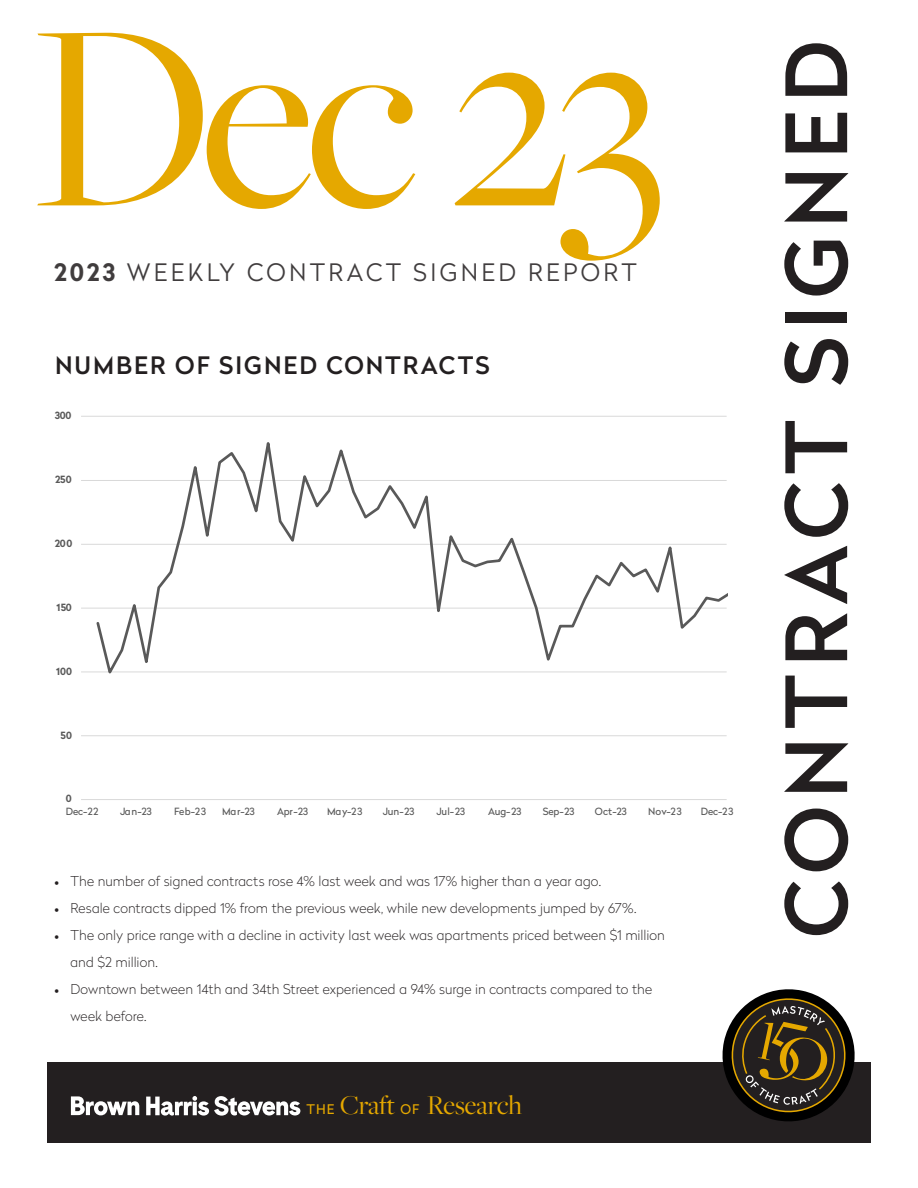
<style>
.page{position:relative;width:918px;height:1188px;background:#fff}
.page>*{position:absolute;margin:0;border:0;box-sizing:border-box;transform-origin:0 0}
.t1{font:274.95px "Freight Big Pro";color:#e5a800}
.t2{font:500 84px "Radikal";letter-spacing:.09em;color:#231f20}
.t3{font:28.2px "Freight Big Pro";letter-spacing:-.01em;color:#e5a800}
.t4{font:300 24px "Radikal";letter-spacing:.14em;color:#231f20}
.t5{font:500 24px "Radikal";letter-spacing:.085em;color:#231f20}
.t6{font:100 13.5px/27px "Radikal";letter-spacing:.01em;color:#231f20}
.t7{font:9.9px "Radikal";letter-spacing:-.01em;color:#595959}
.t8{font:700 9.9px "Radikal";letter-spacing:-.01em;color:#595959}
.s1{font-weight:700}
.s2{font-family:"Minion Pro";font-weight:400}
.s3{font-family:"Radikal";font-size:13.2px}
</style>
<div class="page">
<div style="left:47px;top:1062px;width:824px;height:81px;background:#231f20"></div>
<svg style="left:71px;top:1096px;width:68px;height:19px"></svg>
<svg style="left:146px;top:1096px;width:154px;height:20px"></svg>
<svg style="left:722px;top:989px;width:133px;height:133px"></svg>
<hr style="left:81px;top:735px;width:646px;height:1px;background:#d9d9d9">
<hr style="left:81px;top:672px;width:646px;height:1px;background:#d9d9d9">
<hr style="left:81px;top:608px;width:646px;height:1px;background:#d9d9d9">
<hr style="left:81px;top:544px;width:646px;height:1px;background:#d9d9d9">
<hr style="left:81px;top:480px;width:646px;height:1px;background:#d9d9d9">
<hr style="left:81px;top:416px;width:646px;height:1px;background:#d9d9d9">
<hr style="left:81px;top:799px;width:646px;height:1px;background:#d9d9d9">
<svg style="left:95px;top:442px;width:632px;height:232px"></svg>
<p class="t1" style="left:31px;top:-61px;width:638px">Dec 23</p>
<h3 class="t4" style="left:54px;top:256px;width:584px"><span class="s1">2023</span> WEEKLY CONTRACT SIGNED REPORT</h3>
<p class="t5" style="left:55px;top:348px;width:436px">NUMBER OF SIGNED CONTRACTS</p>
<p class="t8" style="left:55px;top:408px;width:18px">300</p>
<p class="t8" style="left:55px;top:472px;width:18px">250</p>
<p class="t8" style="left:55px;top:536px;width:19px">200</p>
<p class="t8" style="left:57px;top:600px;width:17px">150</p>
<p class="t8" style="left:56px;top:664px;width:17px">100</p>
<p class="t8" style="left:61px;top:728px;width:13px">50</p>
<p class="t8" style="left:66px;top:792px;width:7px">0</p>
<p class="t7" style="left:66px;top:804px;width:34px">Dec-22</p>
<p class="t7" style="left:120px;top:804px;width:33px">Jan-23</p>
<p class="t7" style="left:174px;top:804px;width:33px">Feb-23</p>
<p class="t7" style="left:222px;top:804px;width:34px">Mar-23</p>
<p class="t7" style="left:277px;top:804px;width:32px">Apr-23</p>
<p class="t7" style="left:327px;top:804px;width:37px">May-23</p>
<p class="t7" style="left:383px;top:804px;width:33px">Jun-23</p>
<p class="t7" style="left:437px;top:804px;width:30px">Jul-23</p>
<p class="t7" style="left:488px;top:804px;width:35px">Aug-23</p>
<p class="t7" style="left:543px;top:804px;width:33px">Sep-23</p>
<p class="t7" style="left:595px;top:804px;width:33px">Oct-23</p>
<p class="t7" style="left:648px;top:804px;width:35px">Nov-23</p>
<p class="t7" style="left:701px;top:804px;width:34px">Dec-23</p>
<p class="t6" style="left:54px;top:867px;width:549px"><span class="s2">•</span> The number of signed contracts rose 4% last week and was 17% higher than a year ago.</p>
<p class="t6" style="left:54px;top:894px;width:584px"><span class="s2">•</span> Resale contracts dipped 1% from the previous week, while new developments jumped by 67%.</p>
<p class="t6" style="left:70px;top:921px;width:596px;text-indent:-16px"><span class="s2">•</span> The only price range with a decline in activity last week was apartments priced between $1 million and $2 million.</p>
<p class="t6" style="left:70px;top:975px;width:583px;text-indent:-16px"><span class="s2">•</span> Downtown between 14th and 34th Street experienced a 94% surge in contracts compared to the week before.</p>
<p class="t3" style="left:307px;top:1087px;width:217px"><span class="s3">THE</span> Craft <span class="s3">OF</span> Research</p>
<p class="t2" style="left:756px;top:938px;width:899px;rotate:-90deg">CONTRACT SIGNED</p>
</div>
